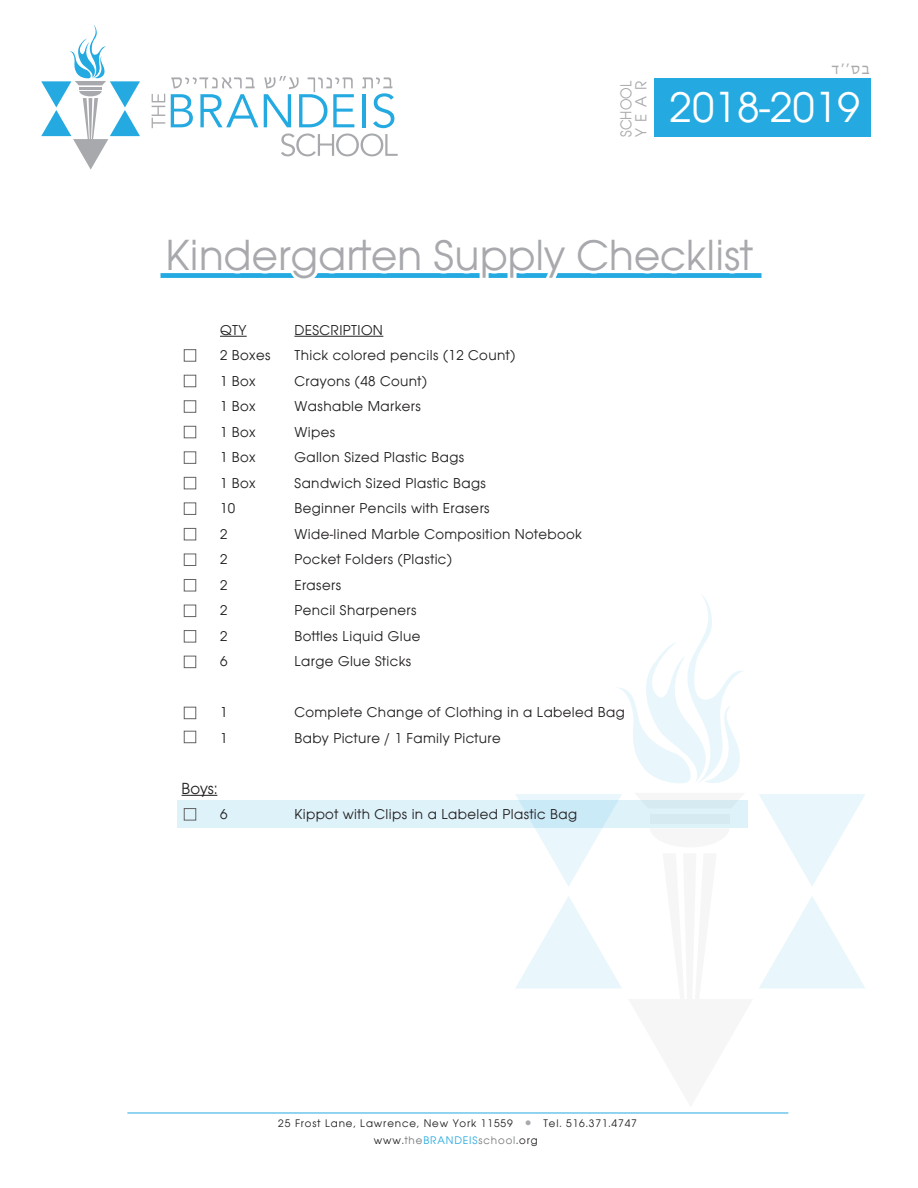
<style>
.page{position:relative;width:918px;height:1188px;background:#fff}
.page>*{position:absolute;margin:0;border:0;box-sizing:border-box;transform-origin:0 0}
.t1{font:45px "Avant Garde Gothic Itc T";color:#a8a9ad}
.t2{font:45px "Avant Garde Gothic Itc T";color:#fff}
.t3{font:16.65px "Avant Garde Gothic Itc T";color:#231f20}
.t4{font:16.5px/15px "Avant Garde Gothic Itc T";letter-spacing:.005em;color:#a8a9ad;scale:.9 1}
.t5{font:15.15px "Myriad Hebrew";color:#a8a9ad}
.t6{font:14.85px "Avant Garde Gothic Itc T";letter-spacing:.025em;color:#231f20}
.t7{font:11.4px/16.5px "Avant Garde Gothic Itc T";letter-spacing:.075em;color:#231f20;text-align:center}
.s1{font-family:"Arial";color:#a8a9ad}
.s2{color:#76787b}
.s3{color:#24aae1}
</style>
<div class="page">
<svg style="left:515px;top:595px;width:233px;height:394px"></svg>
<svg style="left:759px;top:794px;width:106px;height:92px"></svg>
<svg style="left:759px;top:896px;width:106px;height:93px"></svg>
<hr style="left:127px;top:1113px;width:661px;height:1px;background:#24aae1">
<svg style="left:41px;top:25px;width:99px;height:145px"></svg>
<svg style="left:171px;top:94px;width:22px;height:33px"></svg>
<svg style="left:200px;top:94px;width:58px;height:33px"></svg>
<svg style="left:152px;top:94px;width:13px;height:34px"></svg>
<svg style="left:171px;top:77px;width:84px;height:11px"></svg>
<svg style="left:264px;top:76px;width:134px;height:80px"></svg>
<div style="left:654px;top:79px;width:216px;height:58px;background:#24aae1"></div>
<div style="left:177px;top:801px;width:570px;height:27px;background:linear-gradient(to right,#dff3fb,#d6edf7)"></div>
<hr style="left:182px;top:795px;width:35px;height:1px;background:#231f20">
<svg style="left:220px;top:336px;width:27px;height:1px"></svg>
<hr style="left:294px;top:336px;width:89px;height:1px;background:#231f20">
<div style="left:184px;top:375px;width:12px;height:12px;border:1px solid #636366"></div>
<div style="left:184px;top:400px;width:12px;height:13px;border:1px solid #636366"></div>
<div style="left:184px;top:426px;width:12px;height:12px;border:1px solid #636366"></div>
<div style="left:184px;top:451px;width:12px;height:13px;border:1px solid #636366"></div>
<div style="left:184px;top:477px;width:12px;height:12px;border:1px solid #636366"></div>
<div style="left:184px;top:503px;width:12px;height:12px;border:1px solid #636366"></div>
<div style="left:184px;top:528px;width:12px;height:12px;border:1px solid #636366"></div>
<div style="left:184px;top:554px;width:12px;height:12px;border:1px solid #636366"></div>
<div style="left:184px;top:579px;width:12px;height:12px;border:1px solid #636366"></div>
<div style="left:184px;top:605px;width:12px;height:12px;border:1px solid #636366"></div>
<div style="left:184px;top:630px;width:12px;height:12px;border:1px solid #636366"></div>
<div style="left:184px;top:656px;width:12px;height:12px;border:1px solid #636366"></div>
<div style="left:184px;top:349px;width:12px;height:13px;border:1px solid #636366"></div>
<div style="left:184px;top:731px;width:12px;height:12px;border:1px solid #636366"></div>
<div style="left:184px;top:707px;width:12px;height:12px;border:1px solid #636366"></div>
<div style="left:184px;top:808px;width:12px;height:12px;border:1px solid #636366"></div>
<svg style="left:163px;top:273px;width:596px;height:5px"></svg>
<p class="t4" style="left:618px;top:137px;width:65px;rotate:-90deg">SCHOOL<br>YEAR</p>
<p class="t5" style="left:832px;top:60px;width:39px">ד ס‘ ‘ ב</p>
<h1 class="t2" style="left:670px;top:81px;width:192px">2018-2019</h1>
<h1 class="t1" style="left:166px;top:229px;width:589px">Kindergarten Supply Checklist</h1>
<p class="t6" style="left:220px;top:321px;width:28px">QTY</p>
<p class="t6" style="left:294px;top:321px;width:90px">DESCRIPTION</p>
<p class="t6" style="left:220px;top:347px;width:52px">2 Boxes</p>
<p class="t6" style="left:294px;top:347px;width:222px">Thick colored pencils (12 Count)</p>
<p class="t6" style="left:220px;top:372px;width:37px">1 Box</p>
<p class="t6" style="left:294px;top:372px;width:134px">Crayons (48 Count)</p>
<p class="t6" style="left:220px;top:398px;width:37px">1 Box</p>
<p class="t6" style="left:294px;top:398px;width:128px">Washable Markers</p>
<p class="t6" style="left:220px;top:423px;width:37px">1 Box</p>
<p class="t6" style="left:294px;top:423px;width:42px">Wipes</p>
<p class="t6" style="left:220px;top:449px;width:37px">1 Box</p>
<p class="t6" style="left:294px;top:449px;width:172px">Gallon Sized Plastic Bags</p>
<p class="t6" style="left:220px;top:474px;width:37px">1 Box</p>
<p class="t6" style="left:294px;top:474px;width:193px">Sandwich Sized Plastic Bags</p>
<p class="t6" style="left:220px;top:500px;width:17px">10</p>
<p class="t6" style="left:294px;top:500px;width:197px">Beginner Pencils with Erasers</p>
<p class="t6" style="left:220px;top:525px;width:9px">2</p>
<p class="t6" style="left:294px;top:525px;width:289px">Wide-lined Marble Composition Notebook</p>
<p class="t6" style="left:220px;top:551px;width:9px">2</p>
<p class="t6" style="left:294px;top:551px;width:159px">Pocket Folders (Plastic)</p>
<p class="t6" style="left:220px;top:576px;width:9px">2</p>
<p class="t6" style="left:294px;top:576px;width:48px">Erasers</p>
<p class="t6" style="left:220px;top:602px;width:9px">2</p>
<p class="t6" style="left:294px;top:602px;width:124px">Pencil Sharpeners</p>
<p class="t6" style="left:220px;top:627px;width:9px">2</p>
<p class="t6" style="left:294px;top:627px;width:127px">Bottles Liquid Glue</p>
<p class="t6" style="left:220px;top:653px;width:9px">6</p>
<p class="t6" style="left:294px;top:653px;width:119px">Large Glue Sticks</p>
<p class="t6" style="left:220px;top:704px;width:9px">1</p>
<p class="t6" style="left:294px;top:704px;width:332px">Complete Change of Clothing in a Labeled Bag</p>
<p class="t6" style="left:220px;top:729px;width:9px">1</p>
<p class="t6" style="left:294px;top:729px;width:208px">Baby Picture / 1 Family Picture</p>
<p class="t3" style="left:182px;top:778px;width:37px">Boys:</p>
<p class="t6" style="left:220px;top:806px;width:9px">6</p>
<p class="t6" style="left:294px;top:806px;width:284px">Kippot with Clips in a Labeled Plastic Bag</p>
<p class="t7" style="left:278px;top:1115px;width:360px">25 Frost Lane, Lawrence, New York 11559 <span class="s1">●</span> Tel. 516.371.4747 www.<span class="s2">the</span><span class="s3">BRANDEIS</span><span class="s2">school</span>.org</p>
</div>
